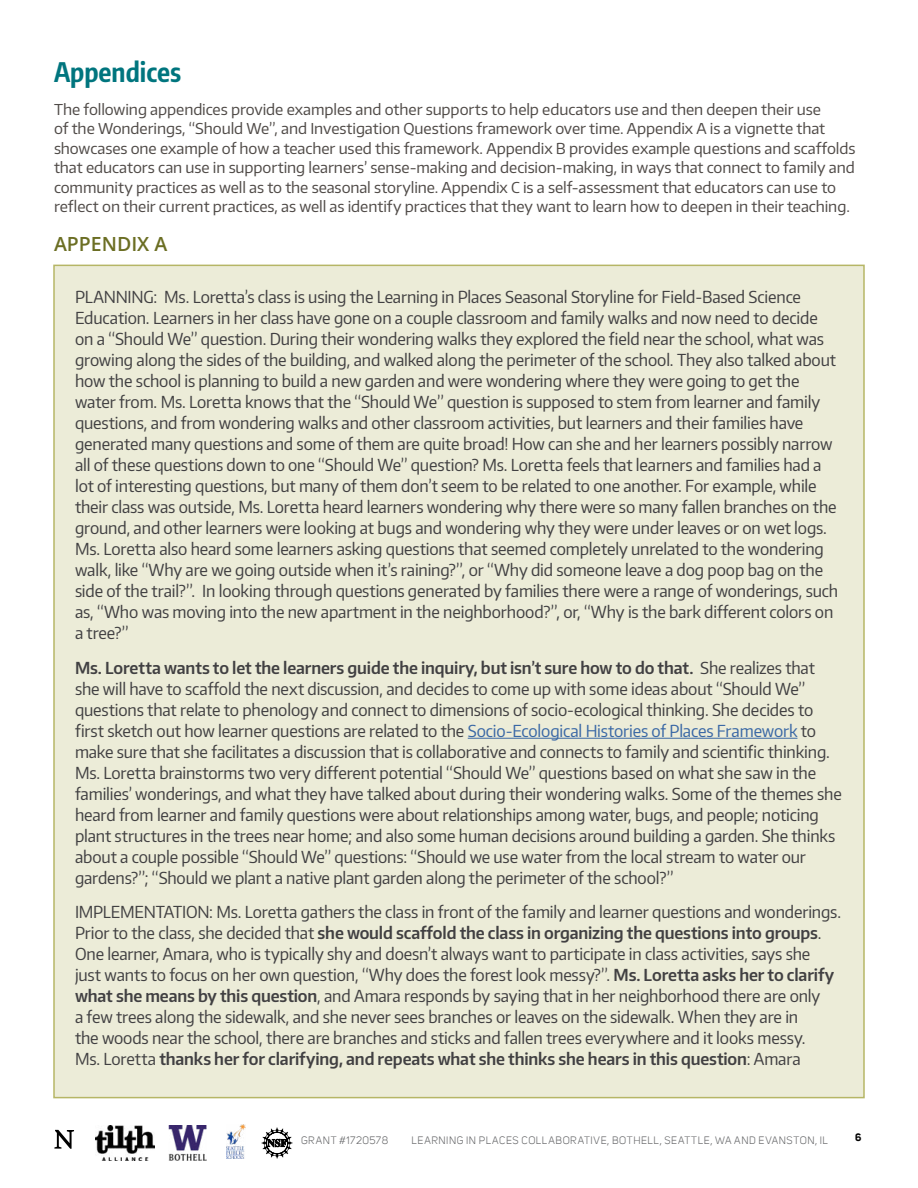
<style>
.page{position:relative;width:918px;height:1188px;background:#fff}
.page>*{position:absolute;margin:0;border:0;box-sizing:border-box;transform-origin:0 0}
.Section_header{font:700 27px "Encode Sans Compressed";color:#00757e}
.Section_subheader{font:600 19.5px "Open Sans";color:#6b6e23}
.vignette_text{font:16.5px/21px "Encode Sans Narrow";letter-spacing:-.01em;color:#414042}
.rounded_block_paragr{font:15px/19.5px "Encode Sans Normal";letter-spacing:-.005em;color:#504b48}
.t1{font:10.5px "Uni Sans";letter-spacing:.055em;color:#636466}
.t2{font:700 10.5px "Uni Sans";color:#000}
.s1{font-weight:600}
.s2{color:#3a68a5}
</style>
<div class="page">
<img style="left:226px;top:1125px;width:19px;height:34px">
<img style="left:169px;top:1126px;width:37px;height:34px">
<img style="left:95px;top:1126px;width:60px;height:34px">
<svg style="left:54px;top:1130px;width:20px;height:19px"></svg>
<svg style="left:262px;top:1128px;width:30px;height:30px"></svg>
<div style="left:54px;top:265px;width:810px;height:833px;background:#ececd8"></div>
<hr style="left:468px;top:738px;width:329px;height:1px;background:#3a68a5">
<p class="Section_header" style="left:54px;top:54px;width:129px">Appendices</p>
<p class="rounded_block_paragr" style="left:54px;top:99px;width:803px">The following appendices provide examples and other supports to help educators use and then deepen their use<br>of the Wonderings, “Should We”, and Investigation Questions framework over time. Appendix A is a vignette that showcases one example of how a teacher used this framework. Appendix B provides example questions and scaffolds that educators can use in supporting learners’ sense-making and decision-making, in ways that connect to family and community practices as well as to the seasonal storyline. Appendix C is a self-assessment that educators can use to reflect on their current practices, as well as identify practices that they want to learn how to deepen in their teaching.</p>
<p class="Section_subheader" style="left:54px;top:231px;width:115px">APPENDIX A</p>
<p class="vignette_text" style="left:75px;top:286px;width:765px">PLANNING: Ms. Loretta’s class is using the Learning in Places Seasonal Storyline for Field-Based Science Education. Learners in her class have gone on a couple classroom and family walks and now need to decide on a “Should We” question. During their wondering walks they explored the field near the school, what was growing along the sides of the building, and walked along the perimeter of the school. They also talked about how the school is planning to build a new garden and were wondering where they were going to get the water from. Ms. Loretta knows that the “Should We” question is supposed to stem from learner and family questions, and from wondering walks and other classroom activities, but learners and their families have generated many questions and some of them are quite broad! How can she and her learners possibly narrow all of these questions down to one “Should We” question? Ms. Loretta feels that learners and families had a lot of interesting questions, but many of them don’t seem to be related to one another. For example, while their class was outside, Ms. Loretta heard learners wondering why there were so many fallen branches on the ground, and other learners were looking at bugs and wondering why they were under leaves or on wet logs.<br>Ms. Loretta also heard some learners asking questions that seemed completely unrelated to the wondering walk, like “Why are we going outside when it’s raining?”, or “Why did someone leave a dog poop bag on the side of the trail?”. In looking through questions generated by families there were a range of wonderings, such as, “Who was moving into the new apartment in the neighborhood?”, or, “Why is the bark different colors on a tree?”</p>
<p class="vignette_text" style="left:75px;top:657px;width:768px"><span class="s1">Ms. Loretta wants to let the learners guide the inquiry, but isn’t sure how to do that.</span> She realizes that she will have to scaffold the next discussion, and decides to come up with some ideas about “Should We” questions that relate to phenology and connect to dimensions of socio-ecological thinking. She decides to first sketch out how learner questions are related to the <span class="s2">Socio-Ecological Histories of Places Framework</span> to make sure that she facilitates a discussion that is collaborative and connects to family and scientific thinking.<br>Ms. Loretta brainstorms two very different potential “Should We” questions based on what she saw in the families’ wonderings, and what they have talked about during their wondering walks. Some of the themes she heard from learner and family questions were about relationships among water, bugs, and people; noticing plant structures in the trees near home; and also some human decisions around building a garden. She thinks about a couple possible “Should We” questions: “Should we use water from the local stream to water our gardens?”; “Should we plant a native plant garden along the perimeter of the school?”</p>
<p class="vignette_text" style="left:75px;top:901px;width:768px">IMPLEMENTATION: Ms. Loretta gathers the class in front of the family and learner questions and wonderings.<br>Prior to the class, she decided that <span class="s1">she would scaffold the class in organizing the questions into groups</span>.<br>One learner, Amara, who is typically shy and doesn’t always want to participate in class activities, says she<br>just wants to focus on her own question, “Why does the forest look messy?”. <span class="s1">Ms. Loretta asks her to clarify what she means by this question</span>, and Amara responds by saying that in her neighborhood there are only<br>a few trees along the sidewalk, and she never sees branches or leaves on the sidewalk. When they are in<br>the woods near the school, there are branches and sticks and fallen trees everywhere and it looks messy.<br>Ms. Loretta <span class="s1">thanks her for clarifying, and repeats what she thinks she hears in this question</span>: Amara</p>
<p class="t1" style="left:301px;top:1135px;width:89px">GRANT #1720578</p>
<p class="t1" style="left:412px;top:1135px;width:418px">LEARNING IN PLACES COLLABORATIVE, BOTHELL, SEATTLE, WA AND EVANSTON, IL</p>
<p class="t2" style="left:855px;top:1131px;width:8px">6</p>
</div>
